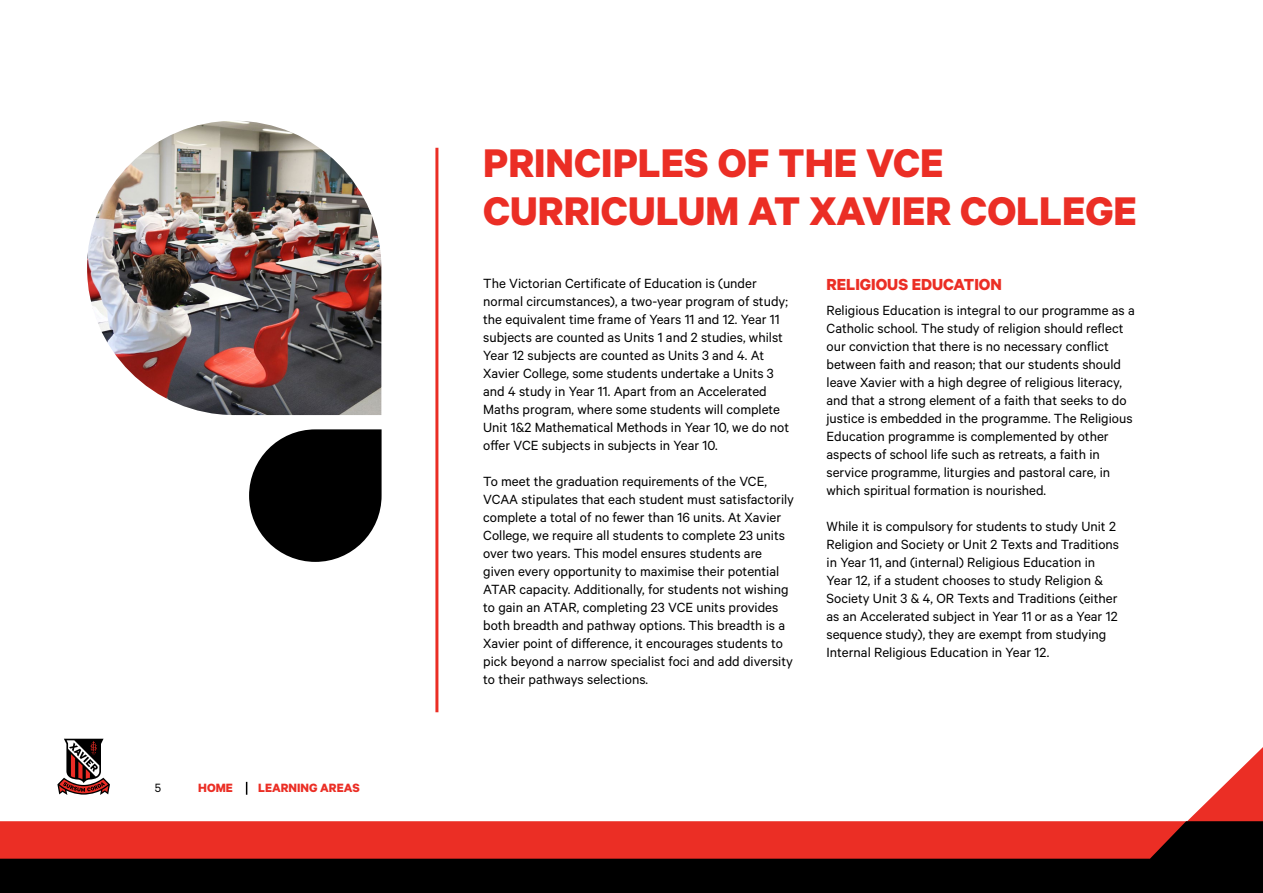
<style>
.page{position:relative;width:1263px;height:893px;background:#fff}
.page>*{position:absolute;margin:0;border:0;box-sizing:border-box;transform-origin:0 0}
.t1{font:700 45px/48px "Calibre";color:#eb2e25}
.t2{font:700 18px "Calibre";color:#eb2e25}
.t3{font:15px/18px "Calibre";color:#000}
.t4{font:700 13.5px "Calibre";color:#eb2e25}
.t5{font:13.5px "Calibre";color:#000}
</style>
<div class="page">
<svg style="left:57px;top:738px;width:1206px;height:83px"></svg>
<svg style="left:0;top:821px;width:1263px;height:72px;fill:#000"></svg>
<hr style="left:435px;top:148px;width:3px;height:564px;background:#eb2e25">
<img style="left:87px;top:121px;width:294px;height:294px">
<svg style="left:249px;top:429px;width:133px;height:133px"></svg>
<p class="t5" style="left:155px;top:780px;width:8px">5</p>
<p class="t4" style="left:198px;top:780px;width:36px">HOME</p>
<p class="t4" style="left:258px;top:780px;width:103px">LEARNING AREAS</p>
<h1 class="t1" style="left:483px;top:138px;width:655px">PRINCIPLES OF THE VCE<br>CURRICULUM AT XAVIER COLLEGE</h1>
<p class="t3" style="left:483px;top:274px;width:307px">The Victorian Certificate of Education is (under normal circumstances), a two-year program of study; the equivalent time frame of Years 11 and 12. Year 11 subjects are counted as Units 1 and 2 studies, whilst Year 12 subjects are counted as Units 3 and 4. At Xavier College, some students undertake a Units 3 and 4 study in Year 11. Apart from an Accelerated Maths program, where some students will complete Unit 1&amp;2 Mathematical Methods in Year 10, we do not offer VCE subjects in subjects in Year 10.</p>
<p class="t3" style="left:483px;top:472px;width:312px">To meet the graduation requirements of the VCE, VCAA stipulates that each student must satisfactorily complete a total of no fewer than 16 units. At Xavier College, we require all students to complete 23 units over two years. This model ensures students are given every opportunity to maximise their potential ATAR capacity. Additionally, for students not wishing to gain an ATAR, completing 23 VCE units provides both breadth and pathway options. This breadth is a Xavier point of difference, it encourages students to pick beyond a narrow specialist foci and add diversity to their pathways selections.</p>
<p class="t2" style="left:826px;top:274px;width:177px">RELIGIOUS EDUCATION</p>
<p class="t3" style="left:826px;top:300px;width:310px">Religious Education is integral to our programme as a Catholic school. The study of religion should reflect our conviction that there is no necessary conflict between faith and reason; that our students should leave Xavier with a high degree of religious literacy, and that a strong element of a faith that seeks to do justice is embedded in the programme. The Religious Education programme is complemented by other aspects of school life such as retreats, a faith in service programme, liturgies and pastoral care, in which spiritual formation is nourished.</p>
<p class="t3" style="left:826px;top:516px;width:294px">While it is compulsory for students to study Unit 2<br>Religion and Society or Unit 2 Texts and Traditions in Year 11, and (internal) Religious Education in Year 12, if a student chooses to study Religion &amp; Society Unit 3 &amp; 4, OR Texts and Traditions (either as an Accelerated subject in Year 11 or as a Year 12 sequence study), they are exempt from studying Internal Religious Education in Year 12.</p>
</div>
